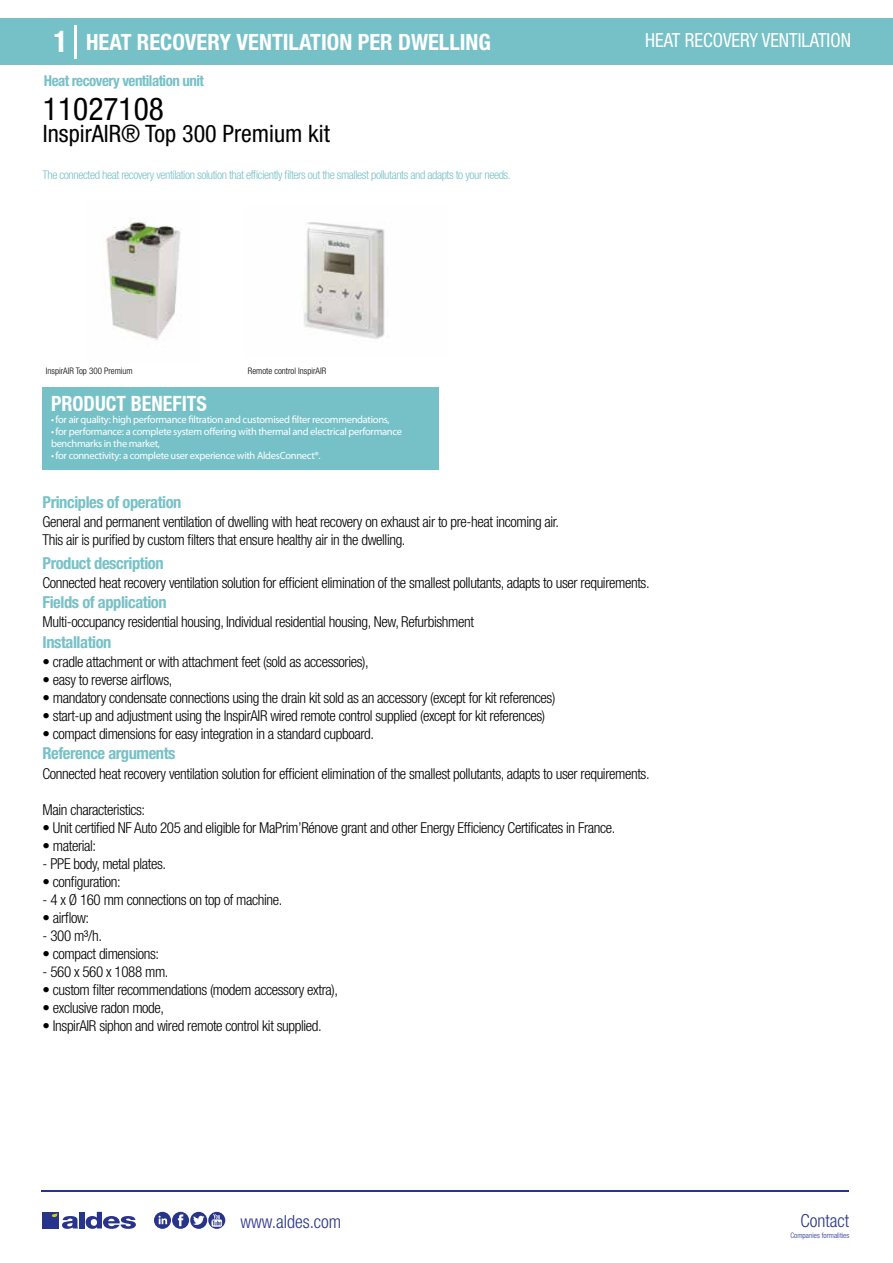
<style>
.page{position:relative;width:893px;height:1263px;background:#fff}
.page>*{position:absolute;margin:0;border:0;box-sizing:border-box;transform-origin:0 0}
.t1{font:condensed 31.5px "Helvetica Neue LT Std";color:#000}
.t2{font:condensed 24px "Helvetica Neue LT Std";color:#000}
.t3{font:700 condensed 22.5px "Helvetica Neue LT Std";color:#fff}
.t4{font:700 condensed 21px "Helvetica Neue";color:#fff;scale:.95 1}
.t5{font:condensed 19.5px "Helvetica Neue LT Std";color:#fff;scale:.95 1}
.t6{font:300 condensed 18px "Helvetica Neue";color:#28348b}
.t7{font:700 condensed 16.5px "Helvetica Neue LT Std";letter-spacing:-.025em;color:#76c1c7}
.t8{font:300 condensed 15px/18px "Helvetica Neue LT Std";letter-spacing:-.025em;color:#000}
.t9{font:700 condensed 15px "Helvetica Neue LT Std";letter-spacing:-.035em;color:#76c1c7}
.t10{font:300 condensed 12px "Helvetica Neue LT Std";letter-spacing:-.035em;color:#76c1c7}
.t11{font:10.5px/12px "Myriad Pro";letter-spacing:-.03em;color:#fff}
.t12{font:300 condensed 9px "Helvetica Neue";color:#000}
.t13{font:300 condensed 7.5px "Helvetica Neue";color:#28348b}
.s1{font-size:30px}
</style>
<div class="page">
<div style="left:0;top:18px;width:893px;height:46px;background:#76c1c7"></div>
<div style="left:43px;top:387px;width:396px;height:83px;background:#76c1c7"></div>
<hr style="left:74px;top:25px;width:2px;height:33px;background:#fff">
<img style="left:103px;top:219px;width:78px;height:121px">
<img style="left:304px;top:222px;width:81px;height:117px">
<hr style="left:41px;top:1190px;width:808px;height:1px;background:#28348b">
<svg style="left:154px;top:1212px;width:71px;height:17px"></svg>
<div style="left:42px;top:1212px;width:17px;height:16px;background:#28348b"></div>
<div style="left:79px;top:1212px;width:5px;height:16px;background:#28348b"></div>
<svg style="left:86px;top:1212px;width:50px;height:17px"></svg>
<svg style="left:52px;top:1213px;width:26px;height:16px"></svg>
<h3 class="t3" style="left:54px;top:28px;width:439px"><span class="s1">1</span> HEAT RECOVERY VENTILATION PER DWELLING</h3>
<h3 class="t5" style="left:645px;top:29px;width:218px">HEAT RECOVERY VENTILATION</h3>
<p class="t9" style="left:44px;top:71px;width:162px">Heat recovery ventilation unit</p>
<h1 class="t1" style="left:43px;top:91px;width:122px">11027108</h1>
<h2 class="t2" style="left:43px;top:120px;width:288px">InspirAIR® Top 300 Premium kit</h2>
<p class="t10" style="left:43px;top:167px;width:470px">The connected heat recovery ventilation solution that efficiently filters out the smallest pollutants and adapts to your needs.</p>
<p class="t12" style="left:46px;top:365px;width:88px">InspirAIR Top 300 Premium</p>
<p class="t12" style="left:248px;top:365px;width:80px">Remote control InspirAIR</p>
<p class="t12" style="left:89px;top:365px;width:30px">Premium</p>
<h3 class="t4" style="left:51px;top:391px;width:166px">PRODUCT BENEFITS</h3>
<p class="t11" style="left:51px;top:413px;width:340px">• for air quality: high performance filtration and customised filter recommendations,</p>
<p class="t11" style="left:51px;top:425px;width:353px">• for performance: a complete system offering with thermal and electrical performance benchmarks in the market,</p>
<p class="t11" style="left:51px;top:449px;width:271px">• for connectivity: a complete user experience with AldesConnect®.</p>
<p class="t7" style="left:43px;top:492px;width:140px">Principles of operation</p>
<p class="t8" style="left:43px;top:513px;width:518px">General and permanent ventilation of dwelling with heat recovery on exhaust air to pre-heat incoming air.<br>This air is purified by custom filters that ensure healthy air in the dwelling.</p>
<p class="t8" style="left:43px;top:573px;width:609px">Connected heat recovery ventilation solution for efficient elimination of the smallest pollutants, adapts to user requirements.</p>
<p class="t8" style="left:43px;top:613px;width:433px">Multi-occupancy residential housing, Individual residential housing, New, Refurbishment</p>
<p class="t8" style="left:43px;top:652px;width:328px">• cradle attachment or with attachment feet (sold as accessories),</p>
<p class="t8" style="left:43px;top:670px;width:132px">• easy to reverse airflows,</p>
<p class="t8" style="left:43px;top:688px;width:514px">• mandatory condensate connections using the drain kit sold as an accessory (except for kit references)</p>
<p class="t8" style="left:43px;top:706px;width:504px">• start-up and adjustment using the InspirAIR wired remote control supplied (except for kit references)</p>
<p class="t8" style="left:43px;top:724px;width:333px">• compact dimensions for easy integration in a standard cupboard.</p>
<p class="t7" style="left:43px;top:553px;width:123px">Product description</p>
<p class="t7" style="left:43px;top:592px;width:126px">Fields of application</p>
<p class="t7" style="left:43px;top:632px;width:70px">Installation</p>
<p class="t7" style="left:43px;top:743px;width:135px">Reference arguments</p>
<p class="t8" style="left:43px;top:764px;width:609px">Connected heat recovery ventilation solution for efficient elimination of the smallest pollutants, adapts to user requirements.</p>
<p class="t8" style="left:43px;top:800px;width:104px">Main characteristics:</p>
<p class="t8" style="left:43px;top:818px;width:574px">• Unit certified NF Auto 205 and eligible for MaPrim’Rénove grant and other Energy Efficiency Certificates in France.</p>
<p class="t8" style="left:43px;top:836px;width:55px">• material:</p>
<p class="t8" style="left:43px;top:854px;width:125px">- PPE body, metal plates.</p>
<p class="t8" style="left:43px;top:872px;width:80px">• configuration:</p>
<p class="t8" style="left:43px;top:890px;width:241px">- 4 x Ø 160 mm connections on top of machine.</p>
<p class="t8" style="left:43px;top:908px;width:48px">• airflow:</p>
<p class="t8" style="left:43px;top:926px;width:61px">- 300 m³/h.</p>
<p class="t8" style="left:43px;top:944px;width:118px">• compact dimensions:</p>
<p class="t8" style="left:43px;top:962px;width:127px">- 560 x 560 x 1088 mm.</p>
<p class="t8" style="left:43px;top:980px;width:297px">• custom filter recommendations (modem accessory extra),</p>
<p class="t8" style="left:43px;top:998px;width:123px">• exclusive radon mode,</p>
<p class="t8" style="left:43px;top:1016px;width:281px">• InspirAIR siphon and wired remote control kit supplied.</p>
<p class="t6" style="left:240px;top:1211px;width:102px">www.aldes.com</p>
<p class="t6" style="left:800px;top:1211px;width:50px">Contact</p>
<p class="t13" style="left:790px;top:1230px;width:60px">Companies formalities</p>
</div>
